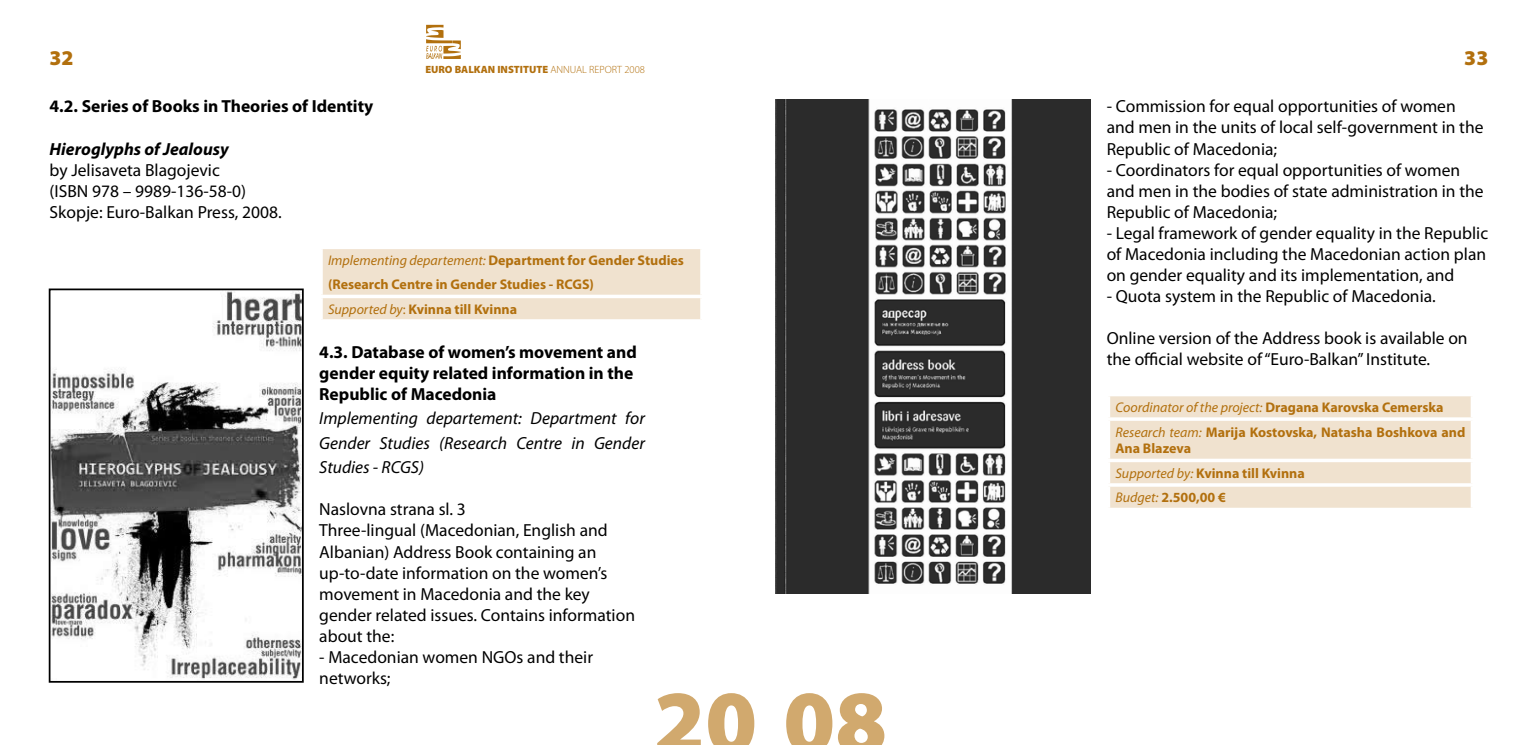
<style>
.page{position:relative;width:1538px;height:745px;background:#fff}
.page>*{position:absolute;margin:0;border:0;box-sizing:border-box;transform-origin:0 0}
.t1{font:900 21px "Myriad Pro";color:#b2700e}
.t2{font:17.5px/21px "Myriad Pro";color:#000}
.t3{font:700 17.5px/21px "Myriad Pro";color:#000}
.t4{font:italic 17.5px/24.5px "Myriad Pro";color:#000;text-align:justify}
.t5{font:italic 700 17.5px "Myriad Pro";color:#000}
.t6{font:700 14px/24.5px "Myriad Pro";color:#b2700e}
.t7{font:900 10.5px "Myriad Pro";color:#b2700e}
.s1{font-weight:400;font-style:italic}
.s2{font-weight:400}
.s3{font-weight:300}
</style>
<div class="page">
<svg style="left:426px;top:25px;width:35px;height:34px"></svg>
<svg style="left:657px;top:693px;width:97px;height:51px"></svg>
<svg style="left:786px;top:693px;width:98px;height:51px"></svg>
<div style="left:323px;top:249px;width:377px;height:70px;background:#f0e2cf"></div>
<svg style="left:321px;top:294px;width:381px;height:4px"></svg>
<div style="left:1110px;top:396px;width:361px;height:111px;background:#f0e2cf"></div>
<hr style="left:1107px;top:417px;width:367px;height:3px;background:#fff">
<svg style="left:1109px;top:458px;width:363px;height:4px"></svg>
<hr style="left:1107px;top:483px;width:367px;height:3px;background:#fff">
<svg style="left:1110px;top:507px;width:361px;height:1px"></svg>
<img style="left:52px;top:291px;width:249px;height:388px">
<div style="left:49px;top:288px;width:255px;height:394px;border:2px solid #000"></div>
<img style="left:775px;top:99px;width:315px;height:493px">
<p class="t1" style="left:50px;top:44px;width:26px">32</p>
<p class="t1" style="left:1464px;top:44px;width:26px">33</p>
<p class="t3" style="left:50px;top:95px;width:325px">4.2. Series of Books in Theories of Identity</p>
<p class="t5" style="left:50px;top:137px;width:181px">Hieroglyphs of Jealousy</p>
<p class="t2" style="left:50px;top:159px;width:233px">by Jelisaveta Blagojevic<br>(ISBN 978 – 9989-136-58-0)<br>Skopje: Euro-Balkan Press, 2008.</p>
<p class="t6" style="left:328px;top:247px;width:357px"><span class="s1">Implementing departement:</span> Department for Gender Studies (Research Centre in Gender Studies - RCGS)<br><span class="s1">Supported by</span><span class="s2">:</span> Kvinna till Kvinna</p>
<p class="t3" style="left:319px;top:340px;width:319px">4.3. Database of women’s movement and gender equity related information in the<br>Republic of Macedonia</p>
<p class="t4" style="left:319px;top:405px;width:327px">Implementing departement: Department for Gender Studies (Research Centre in Gender Studies - RCGS)</p>
<p class="t2" style="left:319px;top:498px;width:317px">Naslovna strana sl. 3<br>Three-lingual (Macedonian, English and<br>Albanian) Address Book containing an up-to-date information on the women’s movement in Macedonia and the key gender related issues. Contains information about the:</p>
<p class="t2" style="left:319px;top:645px;width:275px">- Macedonian women NGOs and their networks;</p>
<p class="t7" style="left:425px;top:63px;width:221px">EURO BALKAN INSTITUTE <span class="s3">ANNUAL REPORT 2008</span></p>
<p class="t2" style="left:1107px;top:96px;width:378px">- Commission for equal opportunities of women and men in the units of local self-government in the<br>Republic of Macedonia;</p>
<p class="t2" style="left:1107px;top:159px;width:378px">- Coordinators for equal opportunities of women and men in the bodies of state administration in the<br>Republic of Macedonia;</p>
<p class="t2" style="left:1107px;top:222px;width:383px;text-align:justify">- Legal framework of gender equality in the Republic of Macedonia including the Macedonian action plan on gender equality and its implementation, and</p>
<p class="t2" style="left:1107px;top:285px;width:331px">- Quota system in the Republic of Macedonia.</p>
<p class="t2" style="left:1107px;top:327px;width:362px">Online version of the Address book is available on the official website of “Euro-Balkan” Institute.</p>
<p class="t6" style="left:1115px;top:394px;width:351px"><span class="s1">Coordinator of the project:</span> Dragana Karovska Cemerska<br><span class="s1">Research team:</span> Marija Kostovska, Natasha Boshkova and</p>
<p class="t6" style="left:1115px;top:435px;width:191px">Ana Blazeva<br><span class="s1">Supported by:</span> Kvinna till Kvinna<br><span class="s1">Budget:</span> 2.500,00 €</p>
</div>
